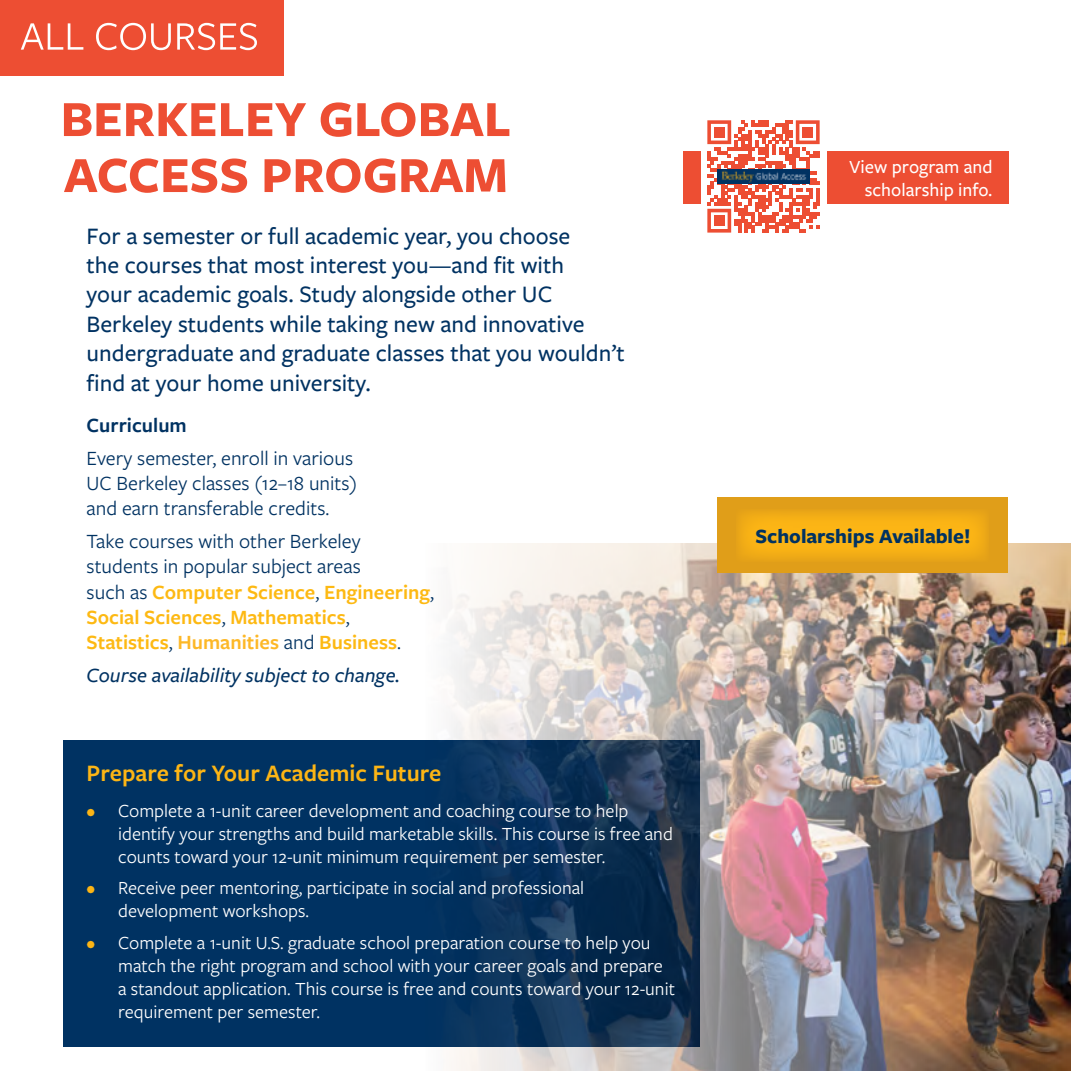
<style>
.page{position:relative;width:1071px;height:1071px;background:#fff}
.page>*{position:absolute;margin:0;border:0;box-sizing:border-box;transform-origin:0 0}
.t1{font:500 24.5px/29.4px "Freight Sans Pro";color:#003262}
.t2{font:600 24.5px "Freight Sans Pro";color:#fcb515}
.t3{font:21px/25.2px "Freight Sans Pro";color:#003262}
.t4{font:italic 500 21px "Freight Sans Pro";color:#003262}
.t5{font:700 21px "Freight Sans Pro";color:#003262}
.t6{font:600 21px "Freight Sans Pro";color:#003262}
.t7{font:19.25px/23.1px "Freight Sans Pro";color:#fff}
.t8{font:500 19.25px/23.1px "Freight Sans Pro";color:#fff;text-align:right}
.s1{font-weight:600;color:#fdb913}
.s2{font-weight:600;color:#fdb827}
.s3{font-weight:300;color:#fcb515}
</style>
<div class="page">
<div style="left:63px;top:740px;width:637px;height:306px;background:#003262"></div>
<img style="left:425px;top:543px;width:646px;height:528px">
<svg style="left:64px;top:102px;width:445px;height:35px"></svg>
<svg style="left:64px;top:158px;width:441px;height:35px"></svg>
<div style="left:683px;top:152px;width:325px;height:52px;background:#ed4e33"></div>
<div style="left:701px;top:114px;width:125px;height:125px;background:#fff"></div>
<svg style="left:707px;top:120px;width:113px;height:113px"></svg>
<div style="left:714px;top:127px;width:10px;height:10px;background:#ed4e33"></div>
<div style="left:803px;top:127px;width:10px;height:10px;background:#ed4e33"></div>
<div style="left:714px;top:216px;width:10px;height:10px;background:#ed4e33"></div>
<img style="left:718px;top:170px;width:91px;height:13px">
<div style="left:0;top:0;width:284px;height:76px;background:#ed4e33"></div>
<svg style="left:21px;top:23px;width:236px;height:27px"></svg>
<div style="left:718px;top:498px;width:290px;height:75px;background:#e09e19"></div>
<div style="left:736px;top:509px;width:253px;height:53px;background:#fcb515"></div>
<p class="t1" style="left:87px;top:220px;width:540px">For a semester or full academic year, you choose<br>the courses that most interest you—and fit with<br>your academic goals. Study alongside other UC Berkeley students while taking new and innovative undergraduate and graduate classes that you wouldn’t find at your home university.</p>
<p class="t6" style="left:87px;top:410px;width:102px">Curriculum</p>
<p class="t3" style="left:87px;top:444px;width:272px">Every semester, enroll in various<br>UC Berkeley classes (12–18 units) and earn transferable credits.</p>
<p class="t3" style="left:87px;top:528px;width:349px">Take courses with other Berkeley students in popular subject areas<br>such as <span class="s1">Computer Science</span>, <span class="s1">Engineering</span>, <span class="s1">Social Sciences</span>, <span class="s1">Mathematics</span>, <span class="s1">Statistics</span>, <span class="s2">Humanities</span> and <span class="s1">Business</span>.</p>
<p class="t4" style="left:87px;top:661px;width:315px">Course availability subject to change.</p>
<p class="t2" style="left:87px;top:756px;width:356px">Prepare for Your Academic Future</p>
<p class="t7" style="left:118px;top:798px;width:556px;text-indent:-32px"><span class="s3">•</span> Complete a 1-unit career development and coaching course to help identify your strengths and build marketable skills. This course is free and counts toward your 12-unit minimum requirement per semester.</p>
<p class="t7" style="left:118px;top:876px;width:468px;text-indent:-32px"><span class="s3">•</span> Receive peer mentoring, participate in social and professional development workshops.</p>
<p class="t7" style="left:118px;top:930px;width:558px;text-indent:-32px"><span class="s3">•</span> Complete a 1-unit U.S. graduate school preparation course to help you match the right program and school with your career goals and prepare a standout application. This course is free and counts toward your 12-unit requirement per semester.</p>
<p class="t8" style="left:850px;top:154px;width:144px">View program and scholarship info.</p>
<p class="t5" style="left:755px;top:521px;width:217px">Scholarships Available!</p>
</div>
